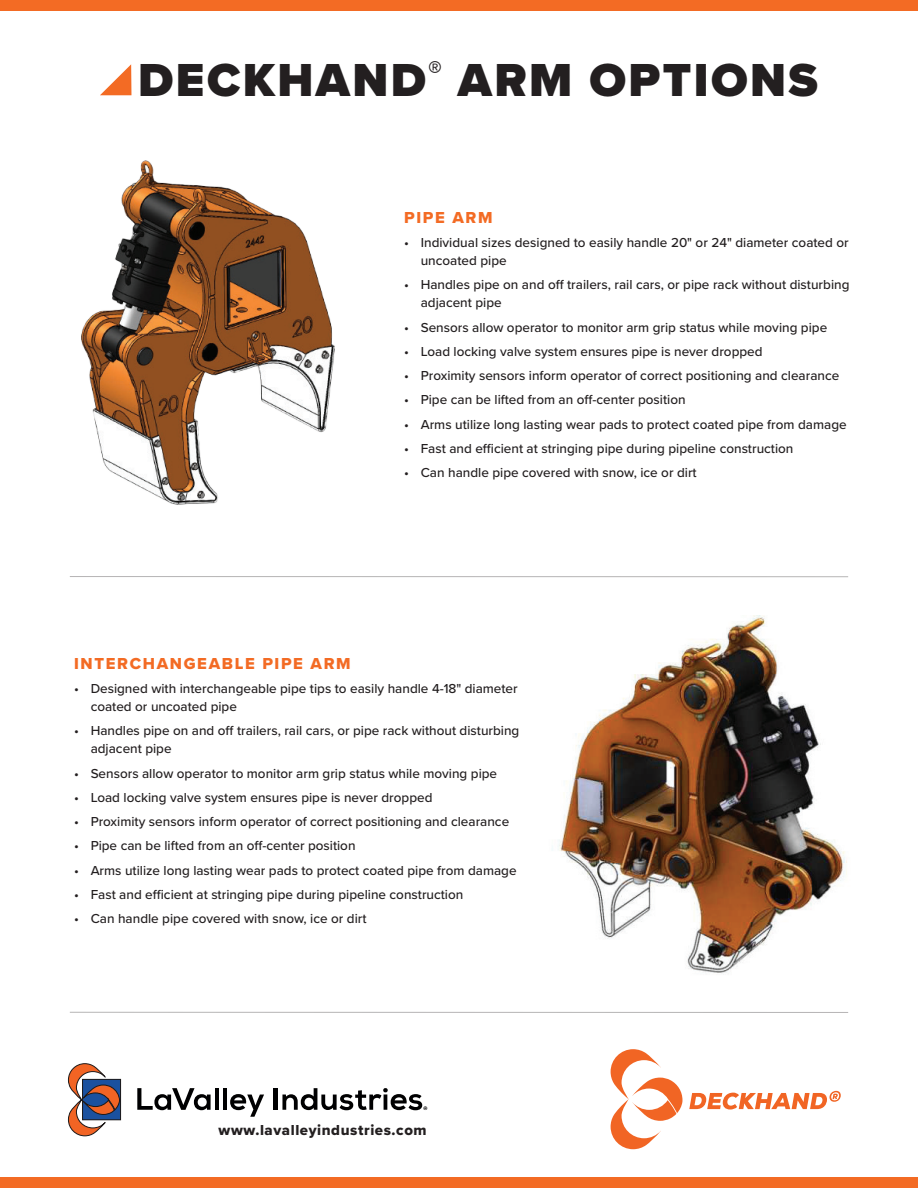
<style>
.page{position:relative;width:918px;height:1188px;background:#fff}
.page>*{position:absolute;margin:0;border:0;box-sizing:border-box;transform-origin:0 0}
.t1{font:900 48px "Proxima Nova";letter-spacing:.05em;color:#231f20}
.t2{font:16.5px "Proxima Nova Extrabld";letter-spacing:.1em;color:#f36b24}
.t3{font:15px "Proxima Nova Extrabld";letter-spacing:.04em;color:#231f20}
.t4{font:500 13.5px/18px "Proxima Nova";color:#231f20}
.t5{font:700 4.95px "Nexa";color:#000001}
</style>
<div class="page">
<svg style="left:100px;top:64px;width:31px;height:31px"></svg>
<img style="left:81px;top:160px;width:254px;height:345px">
<img style="left:552px;top:615px;width:295px;height:358px">
<svg style="left:611px;top:1049px;width:71px;height:100px"></svg>
<svg style="left:689px;top:1091px;width:152px;height:19px"></svg>
<svg style="left:137px;top:1088px;width:74px;height:22px"></svg>
<hr style="left:215px;top:1088px;width:4px;height:22px;background:#000001">
<hr style="left:223px;top:1088px;width:4px;height:22px;background:#000001">
<svg style="left:230px;top:1094px;width:34px;height:23px"></svg>
<hr style="left:274px;top:1088px;width:4px;height:22px;background:#000001">
<svg style="left:282px;top:1088px;width:140px;height:22px"></svg>
<div style="left:82px;top:1079px;width:39px;height:41px;border:1px solid #1e1a1a"></div>
<svg style="left:68px;top:1063px;width:52px;height:73px"></svg>
<div style="left:0;top:0;width:918px;height:11px;background:#f36b24"></div>
<div style="left:0;top:1178px;width:918px;height:10px;background:#f36b24"></div>
<hr style="left:70px;top:576px;width:778px;height:1px;background:#231f20">
<hr style="left:70px;top:1012px;width:778px;height:1px;background:#231f20">
<h1 class="t1" style="left:138px;top:44px;width:681px">DECKHAND<sup>®</sup> ARM OPTIONS</h1>
<p class="t2" style="left:404px;top:205px;width:90px">PIPE ARM</p>
<p class="t4" style="left:421px;top:233px;width:430px;text-indent:-16px">• Individual sizes designed to easily handle 20" or 24" diameter coated or uncoated pipe</p>
<p class="t4" style="left:421px;top:275px;width:430px;text-indent:-16px">• Handles pipe on and off trailers, rail cars, or pipe rack without disturbing adjacent pipe</p>
<p class="t4" style="left:404px;top:318px;width:424px">• Sensors allow operator to monitor arm grip status while moving pipe</p>
<p class="t4" style="left:404px;top:342px;width:360px">• Load locking valve system ensures pipe is never dropped</p>
<p class="t4" style="left:404px;top:366px;width:437px">• Proximity sensors inform operator of correct positioning and clearance</p>
<p class="t4" style="left:404px;top:390px;width:283px">• Pipe can be lifted from an off-center position</p>
<p class="t4" style="left:404px;top:415px;width:444px">• Arms utilize long lasting wear pads to protect coated pipe from damage</p>
<p class="t4" style="left:404px;top:439px;width:391px">• Fast and efficient at stringing pipe during pipeline construction</p>
<p class="t4" style="left:404px;top:463px;width:294px">• Can handle pipe covered with snow, ice or dirt</p>
<p class="t2" style="left:74px;top:651px;width:278px">INTERCHANGEABLE PIPE ARM</p>
<p class="t4" style="left:91px;top:679px;width:429px;text-indent:-16px">• Designed with interchangeable pipe tips to easily handle 4-18" diameter coated or uncoated pipe</p>
<p class="t4" style="left:91px;top:721px;width:430px;text-indent:-16px">• Handles pipe on and off trailers, rail cars, or pipe rack without disturbing adjacent pipe</p>
<p class="t4" style="left:74px;top:764px;width:424px">• Sensors allow operator to monitor arm grip status while moving pipe</p>
<p class="t4" style="left:74px;top:788px;width:360px">• Load locking valve system ensures pipe is never dropped</p>
<p class="t4" style="left:74px;top:812px;width:437px">• Proximity sensors inform operator of correct positioning and clearance</p>
<p class="t4" style="left:74px;top:836px;width:283px">• Pipe can be lifted from an off-center position</p>
<p class="t4" style="left:74px;top:861px;width:444px">• Arms utilize long lasting wear pads to protect coated pipe from damage</p>
<p class="t4" style="left:74px;top:885px;width:391px">• Fast and efficient at stringing pipe during pipeline construction</p>
<p class="t4" style="left:74px;top:909px;width:294px">• Can handle pipe covered with snow, ice or dirt</p>
<p class="t5" style="left:423px;top:1106px;width:6px">®</p>
<p class="t3" style="left:219px;top:1119px;width:210px">www.lavalleyindustries.com</p>
</div>
